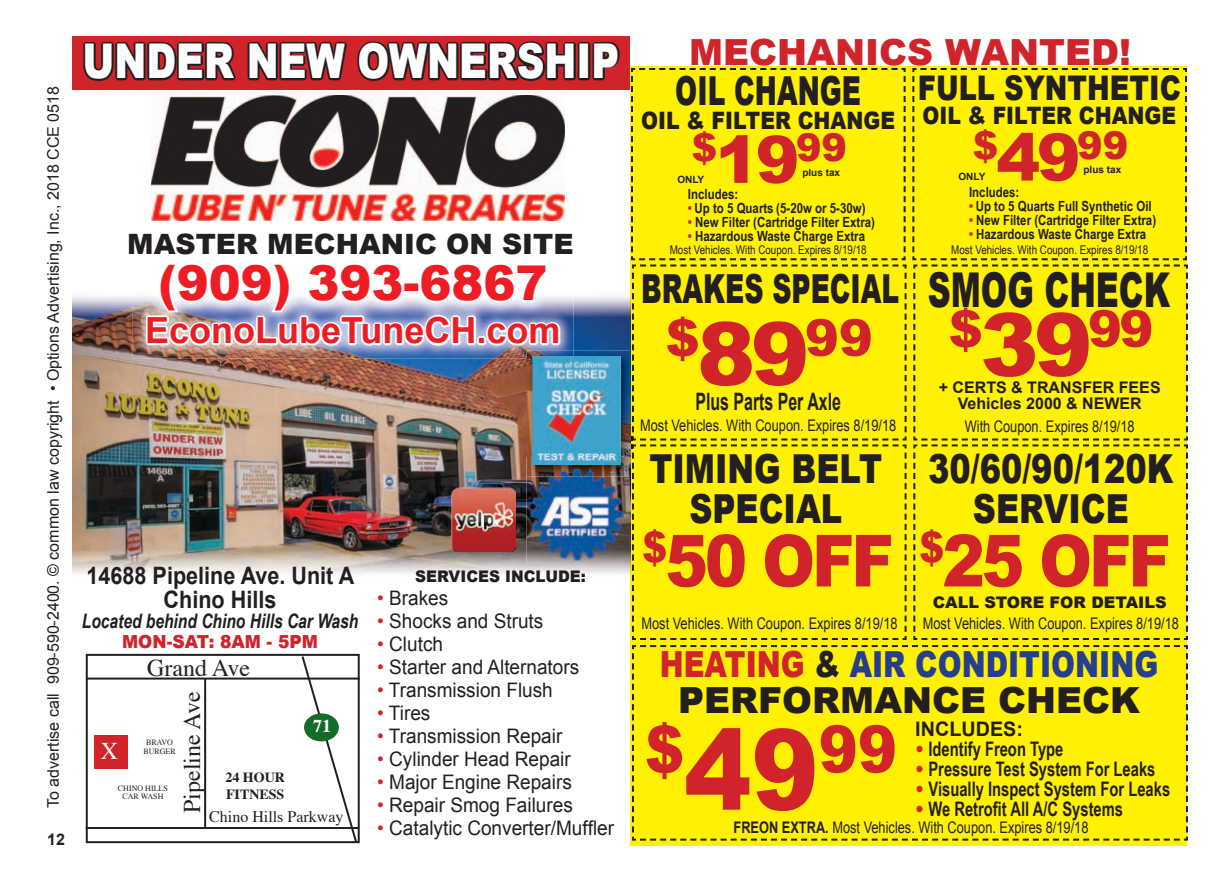
<style>
.page{position:relative;width:1224px;height:882px;background:#fff}
.page>*{position:absolute;margin:0;border:0;box-sizing:border-box;transform-origin:0 0}
.t1{font:900 72px "Arial";letter-spacing:-.05em;color:#d1232a;scale:.89 1}
.t2{font:900 65.6px "Arial";color:#d1232a}
.t3{font:900 65.2px "Arial";color:#d1232a;scale:.9 1}
.t4{font:900 51px "Arial";color:#d1232a}
.t5{font:900 48px "Arial";color:#fff;scale:.8 1}
.t6{font:900 48px "Arial";color:#ee1d23}
.t7{font:900 48px "Arial";color:#231f20;scale:.66 1}
.t8{font:900 40px/40px "Arial";color:#231f20;text-align:center;scale:.8 1}
.t9{font:900 40px "Arial";color:#231f20;scale:.66 1}
.t10{font:900 38.2px "Arial";color:#d1232a}
.t11{font:900 36px/36px "Arial";color:#231f20;text-align:center;scale:.8 1}
.t12{font:700 36px "Arial";color:#ee1d23}
.t13{font:900 36px "Arial";color:#d1232a}
.t14{font:900 34px "Arial";color:#231f20;scale:.8 1}
.t15{font:900 28px "Arial";color:#231f20}
.t16{font:900 24px "Arial";color:#231f20;scale:.85 1}
.t17{font:700 24px/24px "Arial";color:#231f20;text-align:center;scale:.9 1}
.t18{font:24px "Times";color:#231f20}
.t19{font:700 24px "Arial";color:#231f20;scale:.66 1}
.t20{font:24px "Times";color:#fff}
.t21{font:20px "Arial";color:#231f20;scale:.95 1}
.t22{font:700 20px "Arial Narrow";color:#231f20;scale:.9 1}
.t23{font:italic 700 20px "Arial Narrow";color:#231f20;scale:.95 1}
.t24{font:700 20px "Arial";color:#231f20}
.t25{font:900 18px "Arial";color:#d1232a;scale:.95 1}
.t26{font:700 18px "Times";color:#fff}
.t27{font:16px "Arial";color:#231f20;scale:.8 1}
.t28{font:16px "Arial";color:#231f20}
.t29{font:700 16px/16px "Arial";color:#231f20;text-align:center}
.t30{font:900 16px "Arial";color:#231f20}
.t31{font:16px "Times";color:#231f20}
.t32{font:900 16px "Arial";color:#231f20;scale:.95 1}
.t33{font:700 14px "Arial Narrow";color:#231f20}
.t34{font:700 14px/16.8px "Times";color:#231f20}
.t35{font:12px "Arial Narrow";color:#231f20}
.t36{font:700 10px "Arial";color:#231f20}
.t37{font:8px/9.6px "Times";color:#231f20;text-align:center}
.s1{color:#d1232a}
.s2{font-size:65.6px}
.s3{font-size:87.4px}
.s4{color:#253f8e}
.s5{font-family:"Arial";font-weight:900;color:#d1232a}
.s6{font-size:112px}
.s7{font-weight:700}
</style>
<div class="page">
<div style="left:72px;top:36px;width:558px;height:53px;background:#d1232a"></div>
<svg style="left:83px;top:42px;width:153px;height:39px"></svg>
<svg style="left:247px;top:41px;width:331px;height:40px"></svg>
<div style="left:578px;top:42px;width:12px;height:38px;border:4px solid #231f20"></div>
<svg style="left:590px;top:42px;width:30px;height:39px"></svg>
<img style="left:151px;top:95px;width:414px;height:126px">
<img style="left:72px;top:293px;width:559px;height:284px">
<div style="left:86px;top:654px;width:274px;height:189px;border:2px solid #231f20"></div>
<hr style="left:86px;top:827px;width:273px;height:2px;background:#231f20">
<hr style="left:86px;top:678px;width:274px;height:2px;background:#231f20">
<hr style="left:204px;top:679px;width:2px;height:149px;background:#231f20">
<div style="left:94px;top:735px;width:34px;height:34px;background:#d1232a"></div>
<svg style="left:300px;top:654px;width:59px;height:190px"></svg>
<div style="left:304px;top:713px;width:35px;height:28px;background:#146c29;border-radius:50%"></div>
<img style="left:133px;top:293px;width:440px;height:66px">
<svg style="left:144px;top:293px;width:418px;height:56px"></svg>
<img style="left:573px;top:350px;width:57px;height:126px">
<img style="left:630px;top:350px;width:1px;height:126px">
<img style="left:527px;top:359px;width:5px;height:98px">
<div style="left:631px;top:68px;width:557px;height:773px;background:#fff101"></div>
<img style="left:527px;top:350px;width:46px;height:9px">
<img style="left:532px;top:356px;width:89px;height:101px">
<img style="left:532px;top:356px;width:41px;height:3px">
<img style="left:526px;top:457px;width:98px;height:108px">
<img style="left:527px;top:457px;width:97px;height:19px">
<img style="left:452px;top:488px;width:64px;height:64px">
<p class="t28" style="left:43px;top:808px;width:723px;rotate:-90deg">To advertise call 909-590-2400. © common law copyright • Options Advertising, Inc., 2018 CCE 0518</p>
<p class="t29" style="left:47px;top:832px;width:19px">12</p>
<h3 class="t5" style="left:82px;top:26px;width:673px">UNDER NEW OWNERSHIP</h3>
<h3 class="t15" style="left:127px;top:223px;width:448px">MASTER MECHANIC ON SITE</h3>
<h3 class="t6" style="left:158px;top:248px;width:391px">(909) 393-6867</h3>
<h3 class="t12" style="left:145px;top:307px;width:417px">EconoLubeTuneCH.com</h3>
<h3 class="t17" style="left:87px;top:565px;width:299px">14688 Pipeline Ave. Unit A<br>Chino Hills</h3>
<p class="t23" style="left:82px;top:606px;width:292px">Located behind Chino Hills Car Wash</p>
<p class="t25" style="left:122px;top:629px;width:208px">MON-SAT: 8AM - 5PM</p>
<h3 class="t18" style="left:147px;top:645px;width:104px">Grand Ave</h3>
<h3 class="t18" style="left:170px;top:813px;width:123px;rotate:-90deg">Pipeline Ave</h3>
<p class="t26" style="left:313px;top:709px;width:19px">71</p>
<h3 class="t20" style="left:101px;top:728px;width:19px">X</h3>
<p class="t37" style="left:143px;top:736px;width:34px">BRAVO<br>BURGER</p>
<p class="t37" style="left:118px;top:784px;width:51px;line-height:8px">CHINO HILLS<br>CAR WASH</p>
<p class="t34" style="left:225px;top:768px;width:61px">24 HOUR<br>FITNESS</p>
<p class="t31" style="left:209px;top:802px;width:136px">Chino Hills Parkway</p>
<p class="t32" style="left:415px;top:564px;width:181px">SERVICES INCLUDE:</p>
<p class="t21" style="left:377px;top:584px;width:76px"><span class="s1">•</span> Brakes</p>
<p class="t21" style="left:377px;top:607px;width:176px"><span class="s1">•</span> Shocks and Struts</p>
<p class="t21" style="left:377px;top:630px;width:71px"><span class="s1">•</span> Clutch</p>
<p class="t21" style="left:377px;top:653px;width:214px"><span class="s1">•</span> Starter and Alternators</p>
<p class="t21" style="left:377px;top:676px;width:186px"><span class="s1">•</span> Transmission Flush</p>
<p class="t21" style="left:377px;top:699px;width:57px"><span class="s1">•</span> Tires</p>
<p class="t21" style="left:377px;top:722px;width:196px"><span class="s1">•</span> Transmission Repair</p>
<p class="t21" style="left:377px;top:745px;width:205px"><span class="s1">•</span> Cylinder Head Repair</p>
<p class="t21" style="left:377px;top:768px;width:206px"><span class="s1">•</span> Major Engine Repairs</p>
<p class="t21" style="left:377px;top:791px;width:207px"><span class="s1">•</span> Repair Smog Failures</p>
<p class="t21" style="left:377px;top:814px;width:251px"><span class="s1">•</span> Catalytic Converter/Muffler</p>
<h3 class="t13" style="left:689px;top:26px;width:443px">MECHANICS WANTED!</h3>
<h3 class="t9" style="left:675px;top:61px;width:283px">OIL CHANGE</h3>
<h3 class="t16" style="left:641px;top:103px;width:300px">OIL &amp; FILTER CHANGE</h3>
<h3 class="t14" style="left:918px;top:64px;width:330px">FULL SYNTHETIC</h3>
<h3 class="t16" style="left:922px;top:98px;width:300px">OIL &amp; FILTER CHANGE</h3>
<h3 class="t10" style="left:692px;top:120px;width:27px">$</h3>
<h3 class="t10" style="left:973px;top:117px;width:157px">$<span class="s2">49</span>99</h3>
<h2 class="t2" style="left:715px;top:112px;width:133px">19<sup>99</sup></h2>
<p class="t36" style="left:802px;top:165px;width:39px">plus tax</p>
<p class="t36" style="left:1084px;top:163px;width:39px">plus tax</p>
<p class="t36" style="left:677px;top:172px;width:28px">ONLY</p>
<p class="t36" style="left:958px;top:170px;width:28px">ONLY</p>
<p class="t33" style="left:969px;top:181px;width:52px">Includes:</p>
<p class="t33" style="left:969px;top:195px;width:184px"><span class="s1">•</span> Up to 5 Quarts Full Synthetic Oil</p>
<p class="t33" style="left:969px;top:209px;width:189px"><span class="s1">•</span> New Filter (Cartridge Filter Extra)</p>
<p class="t33" style="left:969px;top:223px;width:179px"><span class="s1">•</span> Hazardous Waste Charge Extra</p>
<p class="t33" style="left:688px;top:184px;width:52px">Includes:</p>
<p class="t33" style="left:688px;top:198px;width:179px"><span class="s1">•</span> Up to 5 Quarts (5-20w or 5-30w)</p>
<p class="t33" style="left:688px;top:212px;width:189px"><span class="s1">•</span> New Filter (Cartridge Filter Extra)</p>
<p class="t33" style="left:688px;top:226px;width:179px"><span class="s1">•</span> Hazardous Waste Charge Extra</p>
<p class="t35" style="left:670px;top:241px;width:198px">Most Vehicles. With Coupon. Expires 8/19/18</p>
<p class="t35" style="left:951px;top:241px;width:198px">Most Vehicles. With Coupon. Expires 8/19/18</p>
<h3 class="t9" style="left:641px;top:260px;width:393px">BRAKES SPECIAL</h3>
<h3 class="t4" style="left:666px;top:301px;width:209px">$<span class="s3">89</span>99</h3>
<h3 class="t19" style="left:695px;top:385px;width:222px">Plus Parts Per Axle</h3>
<p class="t27" style="left:640px;top:415px;width:322px">Most Vehicles. With Coupon. Expires 8/19/18</p>
<h3 class="t7" style="left:928px;top:255px;width:369px">SMOG CHECK</h3>
<h3 class="t4" style="left:949px;top:292px;width:206px">$<span class="s3">39</span>99</h3>
<p class="t29" style="left:939px;top:380px;width:223px">+ CERTS &amp; TRANSFER FEES<br>Vehicles 2000 &amp; NEwER</p>
<p class="t27" style="left:965px;top:416px;width:214px">With Coupon. Expires 8/19/18</p>
<h3 class="t8" style="left:649px;top:448px;width:293px">TIMING BELT<br>SPECIAL</h3>
<h1 class="t1" style="left:642px;top:508px;width:595px"><sup>$</sup>50 OFF <sup>$</sup>25 OFF</h1>
<h3 class="t8" style="left:928px;top:448px;width:308px">30/60/90/120K<br>SERVICE</h3>
<p class="t27" style="left:642px;top:613px;width:322px">Most Vehicles. With Coupon. Expires 8/19/18</p>
<p class="t30" style="left:933px;top:590px;width:235px">CALL STORE FOR DETAILS</p>
<p class="t27" style="left:923px;top:613px;width:322px">Most Vehicles. With Coupon. Expires 8/19/18</p>
<h3 class="t11" style="left:660px;top:645px;width:625px"><span class="s1">HEATING</span> &amp; <span class="s4">AIR CONDITIONING<br></span>PERFORMANCE CHECK</h3>
<p class="t24" style="left:915px;top:716px;width:109px">INCLUDES:</p>
<p class="t22" style="left:915px;top:734px;width:166px"><span class="s5">•</span> Identify Freon Type</p>
<p class="t22" style="left:915px;top:754px;width:268px"><span class="s5">•</span> Pressure Test System For Leaks</p>
<p class="t22" style="left:915px;top:774px;width:285px"><span class="s5">•</span> Visually Inspect System For Leaks</p>
<p class="t22" style="left:915px;top:794px;width:232px"><span class="s5">•</span> We Retrofit All A/C Systems</p>
<h3 class="t3" style="left:645px;top:702px;width:282px">$<span class="s6">49</span>99</h3>
<p class="t27" style="left:734px;top:817px;width:445px"><span class="s7">FREON EXTRA.</span> Most Vehicles. With Coupon. Expires 8/19/18</p>
</div>
